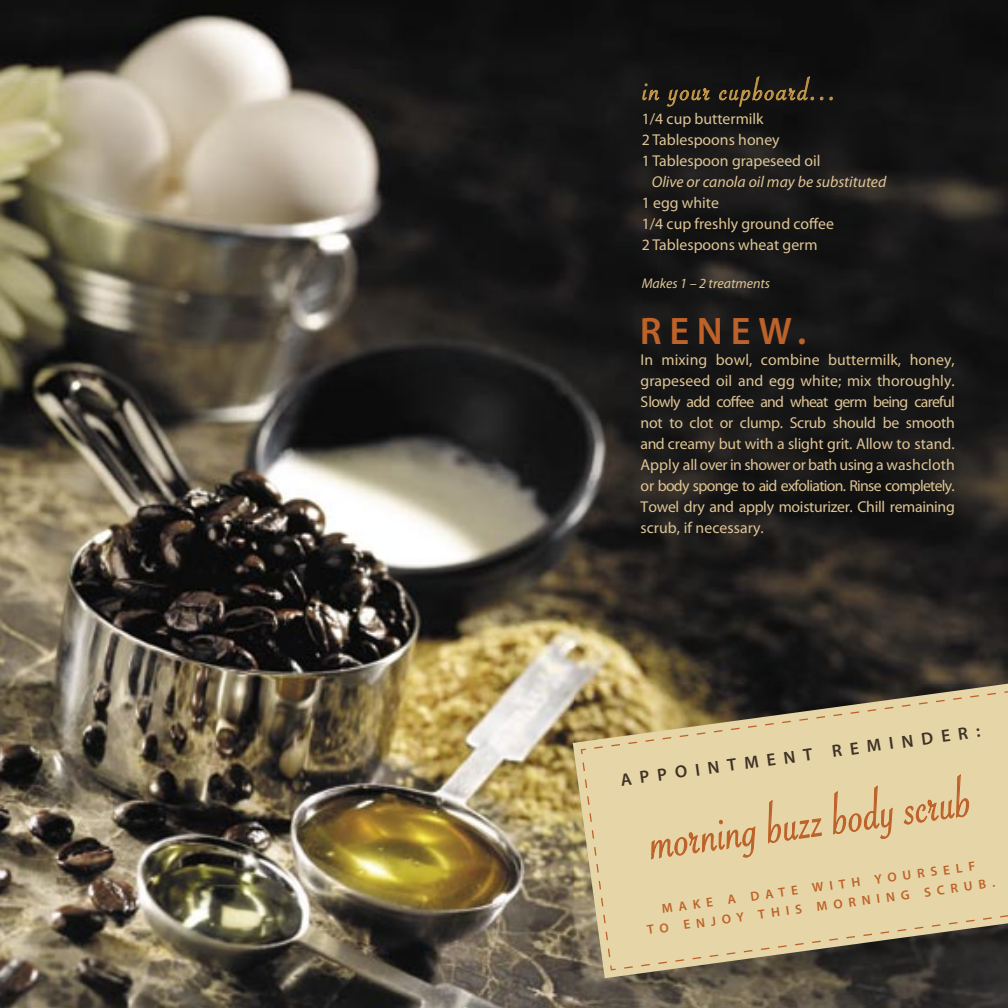
<style>
.page{position:relative;width:1008px;height:1008px;background:#fff}
.page>*{position:absolute;margin:0;border:0;box-sizing:border-box;transform-origin:0 0}
.t1{font:59.5px "Savoye Let Plain";color:#be622a;scale:.85 1}
.t2{font:600 38.5px "Myriad Pro";letter-spacing:.2em;color:#be622a}
.t3{font:33.25px "Savoye Let Plain";letter-spacing:.05em;color:#c49749}
.t4{font:600 17.5px "Myriad Pro";color:#3f3226}
.t5{font:15.75px/21px "Myriad Pro";color:#dec494}
.t6{font:italic 15.75px "Myriad Pro";color:#dec494}
.t7{font:italic 14px "Myriad Pro";color:#dec494}
.t8{font:600 13.12px/19.2px "Myriad Pro";color:#be622a;text-align:center}
</style>
<div class="page">
<img style="left:0;top:0;width:1008px;height:1008px">
<img style="left:574px;top:978px;width:434px;height:23px">
<svg style="left:573px;top:682px;width:435px;height:296px;background:#665c45"></svg>
<svg style="left:581px;top:691px;width:427px;height:280px;background:#c5b68d"></svg>
<svg style="left:648px;top:772px;width:324px;height:96px;background:#e3cd9d"></svg>
<svg style="left:642px;top:83px;width:18px;height:18px"></svg>
<svg style="left:667px;top:88px;width:45px;height:19px"></svg>
<svg style="left:719px;top:76px;width:95px;height:31px;background:#30291c"></svg>
<svg style="left:820px;top:97px;width:13px;height:3px"></svg>
<h3 class="t3" style="left:643px;top:76px;width:195px">in your cupboard...</h3>
<p class="t5" style="left:642px;top:108px;width:180px">1/4 cup buttermilk<br>2 Tablespoons honey<br>1 Tablespoon grapeseed oil</p>
<p class="t6" style="left:652px;top:173px;width:236px">Olive or canola oil may be substituted</p>
<p class="t5" style="left:642px;top:192px;width:194px">1 egg white<br>1/4 cup freshly ground coffee<br>2 Tablespoons wheat germ</p>
<p class="t7" style="left:642px;top:276px;width:130px">Makes 1 – 2 treatments</p>
<h2 class="t2" style="left:640px;top:310px;width:168px">RENEW.</h2>
<p class="t5" style="left:640px;top:349px;width:316px;text-align:justify">In mixing bowl, combine buttermilk, honey, grapeseed oil and egg white; mix thoroughly.<br>Slowly add coffee and wheat germ being careful not to clot or clump. Scrub should be smooth and creamy but with a slight grit. Allow to stand.<br>Apply all over in shower or bath using a washcloth or body sponge to aid exfoliation. Rinse completely.<br>Towel dry and apply moisturizer. Chill remaining scrub, if necessary.</p>
<p class="t4" style="left:619px;top:771px;width:364px;rotate:-8deg">APPOINTMENT REMINDER:</p>
<h1 class="t1" style="left:646px;top:817px;width:382px;rotate:-8deg">morning buzz body scrub</h1>
<p class="t8" style="left:643px;top:902px;width:352px;rotate:-8deg">MAKE A DATE WITH YOURSELF<br>TO ENJOY THIS MORNING SCRUB.</p>
</div>
